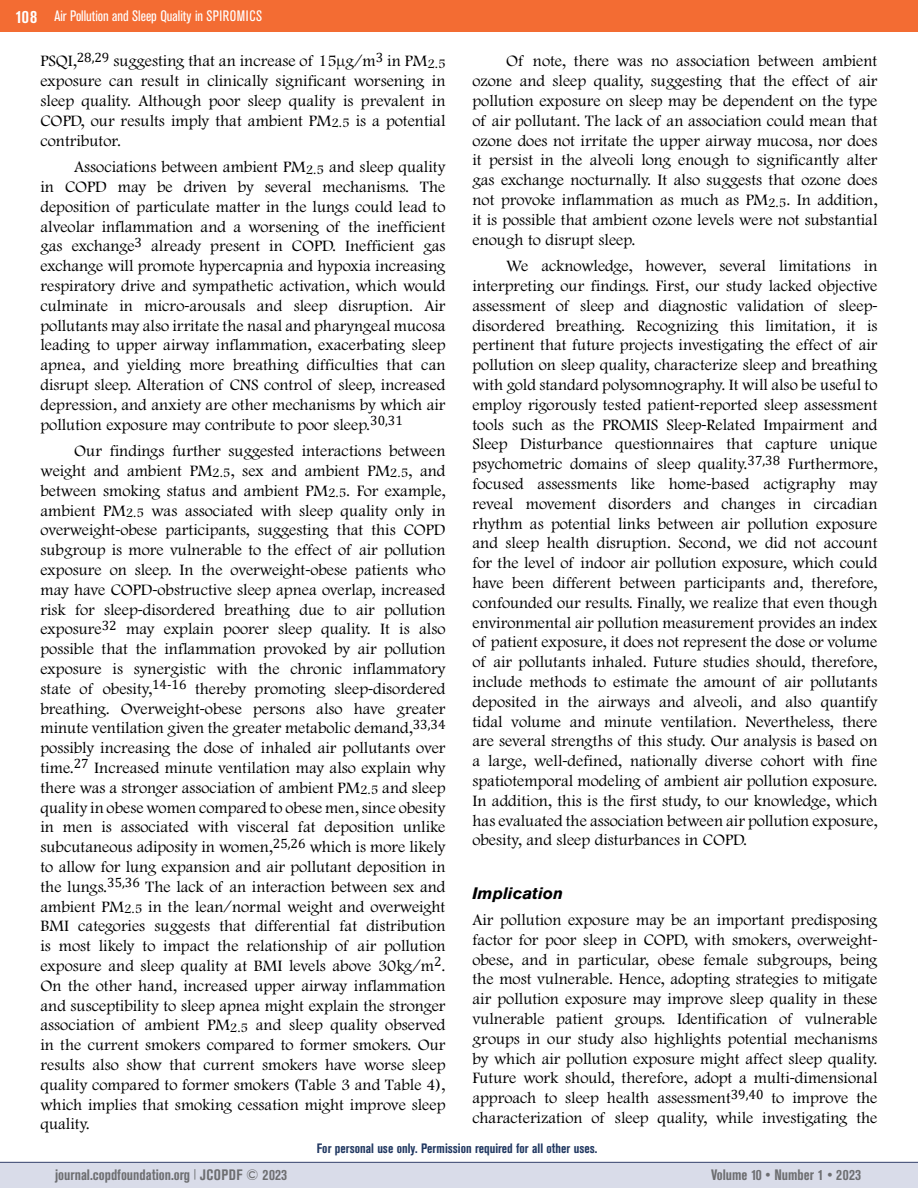
<style>
.page{position:relative;width:918px;height:1188px;background:#fff}
.page>*{position:absolute;margin:0;border:0;box-sizing:border-box;transform-origin:0 0}
.t1{font:300 16.5px/19.8px "Footlight MT Pro";color:#000;text-align:justify}
.t2{font:italic 700 16.5px "Akzidenz Grotesk BQ";color:#000}
.t3{font:700 condensed 15px "Akzidenz Grotesk BE";color:#6d6e71}
.t4{font:condensed 15px "Akzidenz Grotesk BE";color:#fff}
.t5{font:700 condensed 13.5px "Akzidenz Grotesk BE";color:#213861}
.s1{font-weight:700;font-size:18px}
.s2{font-family:"Myriad Pro";font-weight:400}
</style>
<div class="page">
<div style="left:0;top:1162px;width:918px;height:26px;background:#d9dce9"></div>
<div style="left:0;top:0;width:918px;height:32px;background:#f36c33"></div>
<hr style="left:0;top:1162px;width:918px;height:1px;background:#34416b">
<p class="t4" style="left:15px;top:8px;width:248px"><span class="s1">108</span> Air Pollution and Sleep Quality in SPIROMICS</p>
<p class="t1" style="left:40px;top:52px;width:407px">PSQI,<sup>28,29</sup> suggesting that an increase of 15µg/m<sup>3</sup> in PM<sub>2.5 </sub>exposure can result in clinically significant worsening in sleep quality. Although poor sleep quality is prevalent in COPD, our results imply that ambient PM<sub>2.5</sub> is a potential contributor.</p>
<p class="t1" style="left:40px;top:157px;width:407px;text-indent:34px">Associations between ambient PM<sub>2.5</sub> and sleep quality in COPD may be driven by several mechanisms. The deposition of particulate matter in the lungs could lead to alveolar inflammation and a worsening of the inefficient gas exchange<sup>3</sup> already present in COPD. Inefficient gas exchange will promote hypercapnia and hypoxia increasing respiratory drive and sympathetic activation, which would culminate in micro<span class="s2">-</span>arousals and sleep disruption. Air pollutants may also irritate the nasal and pharyngeal mucosa leading to upper airway inflammation, exacerbating sleep apnea, and yielding more breathing difficulties that can disrupt sleep. Alteration of CNS control of sleep, increased depression, and anxiety are other mechanisms by which air pollution exposure may contribute to poor sleep.<sup>30,31</sup></p>
<p class="t1" style="left:40px;top:441px;width:407px;text-indent:34px">Our findings further suggested interactions between weight and ambient PM<sub>2.5</sub>, sex and ambient PM<sub>2.5</sub>, and between smoking status and ambient PM<sub>2.5</sub>. For example, ambient PM<sub>2.5</sub> was associated with sleep quality only in overweight<span class="s2">-</span>obese participants, suggesting that this COPD subgroup is more vulnerable to the effect of air pollution exposure on sleep. In the overweight<span class="s2">-</span>obese patients who may have COPD<span class="s2">-</span>obstructive sleep apnea overlap, increased risk for sleep<span class="s2">-</span>disordered breathing due to air pollution exposure<sup>32</sup> may explain poorer sleep quality. It is also possible that the inflammation provoked by air pollution exposure is synergistic with the chronic inflammatory state of obesity,<sup>14-16</sup> thereby promoting sleep<span class="s2">-</span>disordered breathing. Overweight<span class="s2">-</span>obese persons also have greater minute ventilation given the greater metabolic demand,<sup>33,34 </sup>possibly increasing the dose of inhaled air pollutants over time.<sup>27</sup> Increased minute ventilation may also explain why there was a stronger association of ambient PM<sub>2.5</sub> and sleep quality in obese women compared to obese men, since obesity in men is associated with visceral fat deposition unlike subcutaneous adiposity in women,<sup>25,26</sup> which is more likely to allow for lung expansion and air pollutant deposition in the lungs.<sup>35,36</sup> The lack of an interaction between sex and ambient PM<sub>2.5</sub> in the lean/normal weight and overweight BMI categories suggests that differential fat distribution is most likely to impact the relationship of air pollution exposure and sleep quality at BMI levels above 30kg/m<sup>2</sup>.<br>On the other hand, increased upper airway inflammation and susceptibility to sleep apnea might explain the stronger association of ambient PM<sub>2.5</sub> and sleep quality observed in the current smokers compared to former smokers. Our results also show that current smokers have worse sleep quality compared to former smokers (Table 3 and Table 4), which implies that smoking cessation might improve sleep quality.</p>
<p class="t1" style="left:472px;top:52px;width:407px;text-indent:34px">Of note, there was no association between ambient ozone and sleep quality, suggesting that the effect of air pollution exposure on sleep may be dependent on the type of air pollutant. The lack of an association could mean that ozone does not irritate the upper airway mucosa, nor does it persist in the alveoli long enough to significantly alter gas exchange nocturnally. It also suggests that ozone does not provoke inflammation as much as PM<sub>2.5</sub>. In addition, it is possible that ambient ozone levels were not substantial enough to disrupt sleep.</p>
<p class="t1" style="left:472px;top:256px;width:407px;text-indent:34px">We acknowledge, however, several limitations in interpreting our findings. First, our study lacked objective assessment of sleep and diagnostic validation of sleep&shy;disordered breathing. Recognizing this limitation, it is pertinent that future projects investigating the effect of air pollution on sleep quality, characterize sleep and breathing with gold standard polysomnography. It will also be useful to employ rigorously tested patient<span class="s2">-</span>reported sleep assessment tools such as the PROMIS Sleep<span class="s2">-</span>Related Impairment and Sleep Disturbance questionnaires that capture unique psychometric domains of sleep quality.<sup>37,38</sup> Furthermore, focused assessments like home<span class="s2">-</span>based actigraphy may reveal movement disorders and changes in circadian rhythm as potential links between air pollution exposure and sleep health disruption. Second, we did not account for the level of indoor air pollution exposure, which could have been different between participants and, therefore, confounded our results. Finally, we realize that even though environmental air pollution measurement provides an index of patient exposure, it does not represent the dose or volume of air pollutants inhaled. Future studies should, therefore, include methods to estimate the amount of air pollutants deposited in the airways and alveoli, and also quantify tidal volume and minute ventilation. Nevertheless, there are several strengths of this study. Our analysis is based on a large, well<span class="s2">-</span>defined, nationally diverse cohort with fine spatiotemporal modeling of ambient air pollution exposure.<br>In addition, this is the first study, to our knowledge, which has evaluated the association between air pollution exposure, obesity, and sleep disturbances in COPD.</p>
<p class="t2" style="left:472px;top:883px;width:92px">Implication</p>
<p class="t1" style="left:472px;top:910px;width:407px">Air pollution exposure may be an important predisposing factor for poor sleep in COPD, with smokers, overweight&shy;obese, and in particular, obese female subgroups, being the most vulnerable. Hence, adopting strategies to mitigate air pollution exposure may improve sleep quality in these vulnerable patient groups. Identification of vulnerable groups in our study also highlights potential mechanisms by which air pollution exposure might affect sleep quality.<br>Future work should, therefore, adopt a multi<span class="s2">-</span>dimensional approach to sleep health assessment<sup>39,40</sup> to improve the characterization of sleep quality, while investigating the</p>
<p class="t5" style="left:317px;top:1141px;width:282px">For personal use only. Permission required for all other uses.</p>
<p class="t3" style="left:55px;top:1166px;width:234px">journal.copdfoundation.org <sup>|</sup> JCOPDF © 2023</p>
<p class="t3" style="left:711px;top:1166px;width:151px">Volume 10 • Number 1 • 2023</p>
</div>
